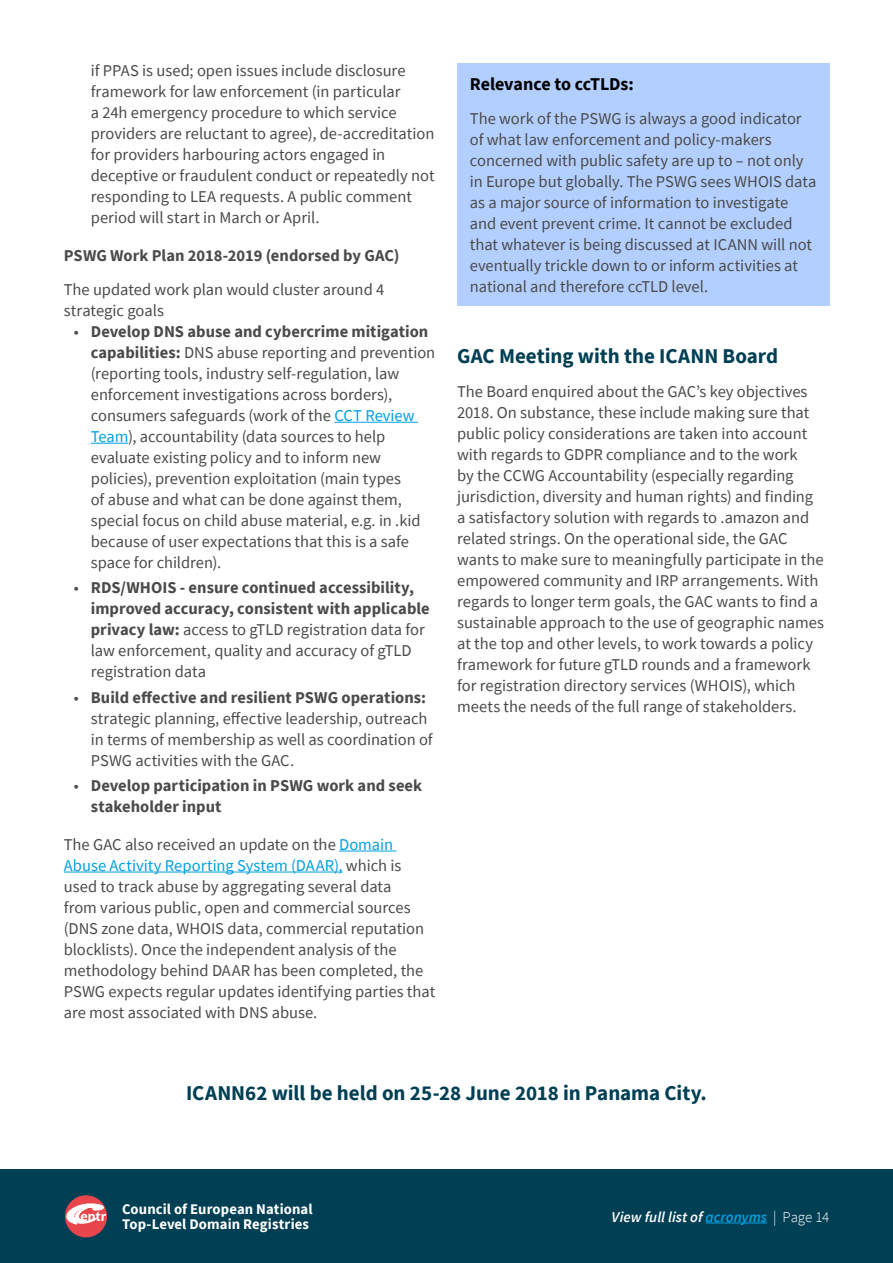
<style>
.page{position:relative;width:893px;height:1263px;background:#fff}
.page>*{position:absolute;margin:0;border:0;box-sizing:border-box;transform-origin:0 0}
.t1{font:700 21px "Source Sans Pro";color:#013f54}
.t2{font:700 18px "Source Sans Pro";letter-spacing:-.005em;color:#000}
.t3{font:16.5px/21px "Source Sans Pro";color:#4a4a49}
.t4{font:700 16.5px/21px "Source Sans Pro";letter-spacing:.005em;color:#4a4a49}
.t5{font:italic 600 15px "Source Sans Pro";color:#fff}
.t6{font:700 14.7px/14.7px "Source Sans Pro";letter-spacing:.005em;color:#fff}
.s1{font-weight:700}
.s2{color:#009fe3}
.s3{font-weight:400}
.s4{font-weight:300;font-style:normal}
</style>
<div class="page">
<div style="left:0;top:1169px;width:893px;height:94px;background:#013f54"></div>
<div style="left:65px;top:1195px;width:42px;height:42px;background:#e9454c;border-radius:50%"></div>
<svg style="left:66px;top:1203px;width:40px;height:21px"></svg>
<hr style="left:706px;top:1222px;width:61px;height:1px;background:#009fe3">
<hr style="left:334px;top:422px;width:84px;height:1px;background:#009fe3">
<hr style="left:91px;top:443px;width:37px;height:1px;background:#009fe3">
<hr style="left:339px;top:851px;width:57px;height:1px;background:#009fe3">
<hr style="left:64px;top:872px;width:279px;height:1px;background:#009fe3">
<div style="left:457px;top:64px;width:372px;height:242px;background:#b3cfff"></div>
<p class="t3" style="left:91px;top:60px;width:345px">if PPAS is used; open issues include disclosure framework for law enforcement (in particular<br>a 24h emergency procedure to which service providers are reluctant to agree), de-accreditation for providers harbouring actors engaged in deceptive or fraudulent conduct or repeatedly not responding to LEA requests. A public comment period will start in March or April.</p>
<p class="t4" style="left:64px;top:245px;width:337px">PSWG Work Plan 2018-2019 (endorsed by GAC)</p>
<p class="t3" style="left:64px;top:279px;width:322px">The updated work plan would cluster around 4 strategic goals</p>
<p class="t3" style="left:91px;top:321px;width:346px;text-indent:-17px">• <span class="s1">Develop DNS abuse and cybercrime mitigation capabilities:</span> DNS abuse reporting and prevention (reporting tools, industry self-regulation, law enforcement investigations across borders), consumers safeguards (work of the <span class="s2">CCT Review Team</span>), accountability (data sources to help evaluate existing policy and to inform new policies), prevention exploitation (main types<br>of abuse and what can be done against them, special focus on child abuse material, e.g. in .kid because of user expectations that this is a safe space for children).</p>
<p class="t4" style="left:91px;top:577px;width:340px;text-indent:-17px"><span class="s3">•</span> RDS/WHOIS - ensure continued accessibility, improved accuracy, consistent with applicable privacy law: <span class="s3">access to gTLD registration data for law enforcement, quality and accuracy of gTLD registration data</span></p>
<p class="t3" style="left:91px;top:686px;width:343px;text-indent:-17px">• <span class="s1">Build effective and resilient PSWG operations: </span>strategic planning, effective leadership, outreach in terms of membership as well as coordination of PSWG activities with the GAC.</p>
<p class="t4" style="left:91px;top:775px;width:333px;text-indent:-17px"><span class="s3">•</span> Develop participation in PSWG work and seek stakeholder input</p>
<p class="t3" style="left:64px;top:834px;width:373px">The GAC also received an update on the <span class="s2">Domain Abuse Activity Reporting System (DAAR),</span> which is used to track abuse by aggregating several data<br>from various public, open and commercial sources (DNS zone data, WHOIS data, commercial reputation blocklists). Once the independent analysis of the methodology behind DAAR has been completed, the PSWG expects regular updates identifying parties that are most associated with DNS abuse.</p>
<p class="t2" style="left:470px;top:72px;width:165px">Relevance to ccTLDs:</p>
<p class="t3" style="left:470px;top:108px;width:348px">The work of the PSWG is always a good indicator of what law enforcement and policy-makers concerned with public safety are up to – not only in Europe but globally. The PSWG sees WHOIS data as a major source of information to investigate and event prevent crime. It cannot be excluded that whatever is being discussed at ICANN will not eventually trickle down to or inform activities at national and therefore ccTLD level.</p>
<p class="t1" style="left:457px;top:342px;width:323px">GAC Meeting with the ICANN Board</p>
<p class="t3" style="left:457px;top:381px;width:368px">The Board enquired about the GAC’s key objectives 2018. On substance, these include making sure that public policy considerations are taken into account with regards to GDPR compliance and to the work<br>by the CCWG Accountability (especially regarding jurisdiction, diversity and human rights) and finding a satisfactory solution with regards to .amazon and related strings. On the operational side, the GAC wants to make sure to meaningfully participate in the empowered community and IRP arrangements. With regards to longer term goals, the GAC wants to find a sustainable approach to the use of geographic names at the top and other levels, to work towards a policy framework for future gTLD rounds and a framework for registration directory services (WHOIS), which meets the needs of the full range of stakeholders.</p>
<p class="t1" style="left:186px;top:1079px;width:522px">ICANN62 will be held on 25-28 June 2018 in Panama City.</p>
<p class="t6" style="left:122px;top:1202px;width:192px">Council of European National<br>Top-Level Domain Registries</p>
<p class="t5" style="left:612px;top:1207px;width:219px">View full list of <span class="s2">acronyms</span> <span class="s4">| Page 14</span></p>
</div>
